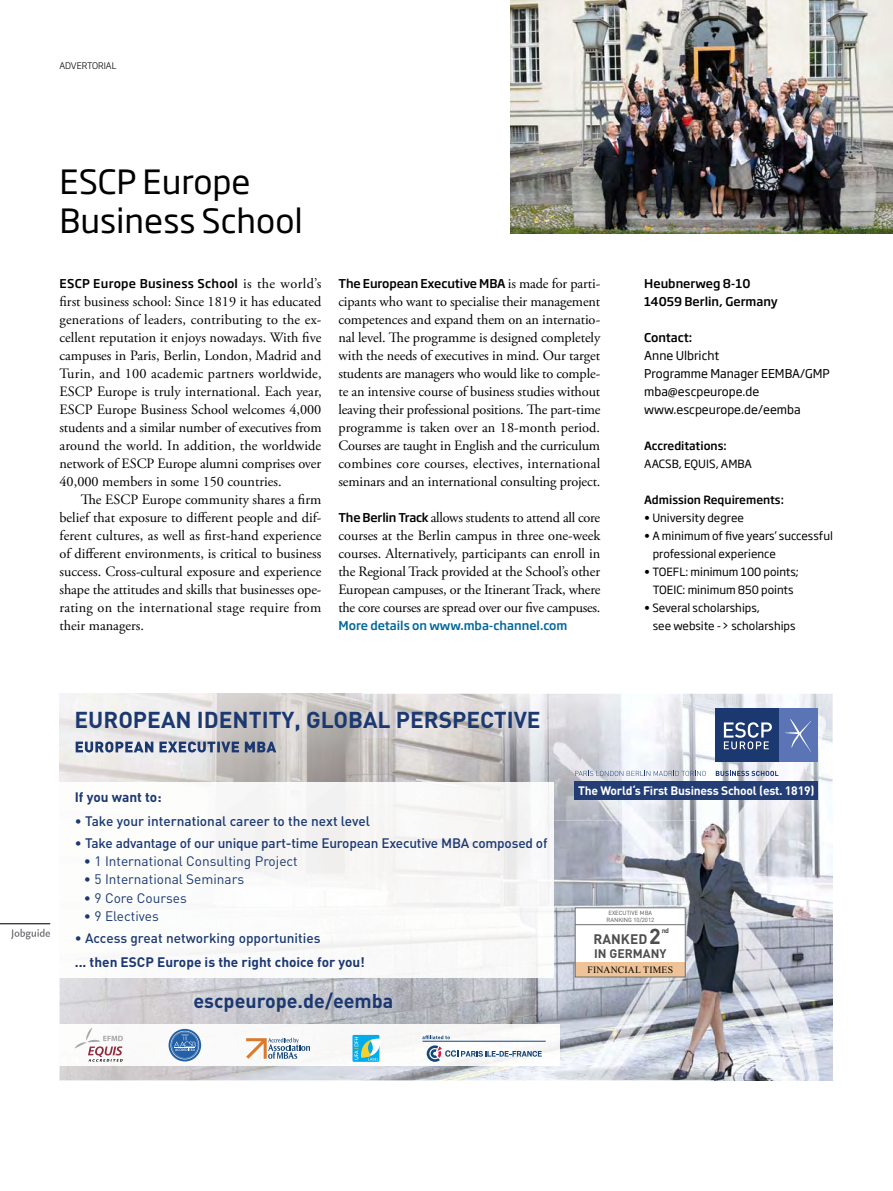
<style>
.page{position:relative;width:893px;height:1191px;background:#fff}
.page>*{position:absolute;margin:0;border:0;box-sizing:border-box;transform-origin:0 0}
.t1{font:33px/39.6px "Soho Gothic Std";color:#000}
.t2{font:700 22.65px "DIN";color:#1b3871}
.t3{font:700 19.65px "DIN";color:#1b3871}
.t4{font:14.25px/18px "Adobe Garamond Pro";letter-spacing:-.005em;color:#000;text-align:justify}
.t5{font:500 13.65px "DIN";letter-spacing:-.015em;color:#1b3871}
.t6{font:13.65px "DIN";color:#1b3871}
.t7{font:700 13.65px "DIN";color:#1b3871}
.t8{font:700 13.65px "DIN";color:#4e4e50}
.t9{font:700 12.3px "DIN";color:#4e4e50}
.t10{font:700 12.15px "DIN";letter-spacing:-.02em;color:#fff}
.t11{font:500 12px/18px "Soho Gothic Std";color:#000}
.t12{font:12px/18px "Soho Gothic Std";color:#000}
.t13{font:500 12px "Soho Gothic Std";letter-spacing:.02em;color:#000}
.t14{font:500 12px "Soho Gothic Std";color:#00679b}
.t15{font:11.25px/18px "Soho Gothic Std";color:#000}
.t16{font:500 11.25px "Soho Gothic Std";color:#000}
.t17{font:9.6px "Times New Roman";letter-spacing:.02em;color:#000}
.t18{font:300 9px "Soho Gothic Std";color:#000}
.t19{font:700 6.9px "DIN";color:#4e4e50}
.t20{font:5.85px/7.4px "DIN";color:#4e4e50;text-align:center}
.s1{font-family:"Adobe Garamond Pro";font-weight:400;font-size:14.25px}
.s2{font-family:"Soho Gothic Std";font-weight:500;font-size:12px}
.s3{font-size:21.45px}
</style>
<div class="page">
<img style="left:715px;top:693px;width:118px;height:387px">
<img style="left:513px;top:820px;width:202px;height:260px">
<img style="left:60px;top:977px;width:453px;height:103px">
<img style="left:362px;top:693px;width:353px;height:127px">
<img style="left:60px;top:693px;width:302px;height:89px">
<img style="left:60px;top:1024px;width:499px;height:41px">
<div style="left:716px;top:709px;width:63px;height:53px;background:#1b3871"></div>
<div style="left:779px;top:709px;width:38px;height:53px;background:#5a74b6"></div>
<svg style="left:724px;top:719px;width:87px;height:32px"></svg>
<svg style="left:575px;top:771px;width:131px;height:5px"></svg>
<svg style="left:716px;top:771px;width:62px;height:5px"></svg>
<img style="left:187px;top:782px;width:366px;height:195px">
<svg style="left:76px;top:741px;width:200px;height:11px;background:#7a87a4"></svg>
<svg style="left:246px;top:1037px;width:64px;height:21px"></svg>
<svg style="left:75px;top:1027px;width:48px;height:34px"></svg>
<div style="left:352px;top:1035px;width:27px;height:26px;background:#00acec"></div>
<svg style="left:354px;top:1037px;width:27px;height:23px"></svg>
<svg style="left:169px;top:1029px;width:32px;height:32px"></svg>
<svg style="left:171px;top:1030px;width:28px;height:29px"></svg>
<div style="left:575px;top:907px;width:110px;height:70px;background:#fff"></div>
<div style="left:575px;top:963px;width:110px;height:14px;background:#eec397"></div>
<div style="left:575px;top:907px;width:110px;height:70px;border:1px solid #6d6e70"></div>
<hr style="left:575px;top:924px;width:110px;height:1px;background:#6d6e70">
<svg style="left:427px;top:1045px;width:115px;height:16px"></svg>
<hr style="left:423px;top:1041px;width:123px;height:1px;background:#134679">
<svg style="left:422px;top:1035px;width:28px;height:4px"></svg>
<div style="left:575px;top:782px;width:243px;height:17px;background:#233e76"></div>
<img style="left:510px;top:0;width:383px;height:234px">
<hr style="left:0;top:923px;width:50px;height:1px;background:#000">
<svg style="left:11px;top:928px;width:39px;height:11px"></svg>
<hr style="left:892px;top:0;width:1px;height:50px;background:#78b75e">
<p class="t18" style="left:60px;top:60px;width:58px">ADVERTORIAL</p>
<h1 class="t1" style="left:60px;top:162px;width:245px">ESCP Europe<br>Business School</h1>
<p class="t13" style="left:60px;top:276px;width:263px">ESCP Europe Business School <span class="s1">is the world’s</span></p>
<p class="t4" style="left:60px;top:293px;width:264px">first business school: Since 1819 it has educated generations of leaders, contributing to the ex&shy;cellent reputation it enjoys nowadays. With five campuses in Paris, Berlin, London, Madrid and Turin, and 100 academic partners worldwide, ESCP Europe is truly international. Each year, ESCP Europe Business School welcomes 4,000 students and a similar number of executives from around the world. In addition, the worldwide network of ESCP Europe alumni comprises over 40,000 members in some 150 countries.</p>
<p class="t4" style="left:60px;top:491px;width:263px;text-indent:21px">The ESCP Europe community shares a firm belief that exposure to different people and dif&shy;ferent cultures, as well as first-hand experience of different environments, is critical to business success. Cross-cultural exposure and experience shape the attitudes and skills that businesses ope&shy;rating on the international stage require from their managers.</p>
<p class="t11" style="left:338px;top:275px;width:263px">The European Executive MBA <span class="s1">is made for parti-</span></p>
<p class="t4" style="left:338px;top:293px;width:264px">cipants who want to specialise their management competences and expand them on an internatio&shy;nal level. The programme is designed completely with the needs of executives in mind. Our target students are managers who would like to comple&shy;te an intensive course of business studies without leaving their professional positions. The part-time programme is taken over an 18-month period.<br>Courses are taught in English and the curriculum combines core courses, electives, international seminars and an international consulting project.</p>
<p class="t4" style="left:338px;top:509px;width:264px"><span class="s2">The Berlin Track</span> allows students to attend all core courses at the Berlin campus in three one-week courses. Alternatively, participants can enroll in the Regional Track provided at the School’s other European campuses, or the Itinerant Track, where the core courses are spread over our five campuses.</p>
<p class="t14" style="left:338px;top:618px;width:231px">More details on www.mba-channel.com</p>
<h2 class="t2" style="left:75px;top:704px;width:468px">EUROPEAN IDENTITY, GLOBAL PERSPECTIVE</h2>
<p class="t11" style="left:644px;top:275px;width:135px">Heubnerweg 8-10<br>14059 Berlin, Germany</p>
<p class="t11" style="left:644px;top:329px;width:50px">Contact:</p>
<p class="t12" style="left:644px;top:347px;width:187px">Anne Ulbricht<br>Programme Manager EEMBA/GMP mba@escpeurope.de www.escpeurope.de/eemba</p>
<p class="t16" style="left:644px;top:439px;width:84px">Accreditations:</p>
<p class="t15" style="left:644px;top:455px;width:109px">AACSB, EQUIS, AMBA</p>
<p class="t16" style="left:644px;top:493px;width:141px">Admission Requirements:</p>
<p class="t15" style="left:644px;top:509px;width:101px">• University degree</p>
<p class="t15" style="left:653px;top:527px;width:182px;text-indent:-9px">• A minimum of five years’ successful professional experience</p>
<p class="t15" style="left:644px;top:563px;width:156px;text-align:center">• TOEFL: minimum 100 points;<br>TOEIC: minimum 850 points</p>
<p class="t15" style="left:653px;top:599px;width:144px;text-indent:-9px">• Several scholarships,<br>see website -&gt; scholarships</p>
<p class="t7" style="left:75px;top:788px;width:88px">If you want to:</p>
<p class="t5" style="left:75px;top:812px;width:297px">• Take your international career to the next level</p>
<p class="t5" style="left:75px;top:834px;width:474px">• Take advantage of our unique part-time European Executive MBA composed of</p>
<p class="t6" style="left:84px;top:852px;width:215px">• 1 International Consulting Project</p>
<p class="t6" style="left:84px;top:871px;width:162px">• 5 International Seminars</p>
<p class="t6" style="left:84px;top:889px;width:104px">• 9 Core Courses</p>
<p class="t6" style="left:84px;top:907px;width:76px">• 9 Electives</p>
<p class="t5" style="left:75px;top:929px;width:247px">• Access great networking opportunities</p>
<p class="t7" style="left:75px;top:953px;width:292px">... then ESCP Europe is the right choice for you!</p>
<h3 class="t3" style="left:194px;top:987px;width:201px">escpeurope.de/eemba</h3>
<p class="t10" style="left:578px;top:782px;width:238px">The World‘s First Business School (est. 1819)</p>
<p class="t20" style="left:606px;top:908px;width:49px">EXECUTIVE MBA<br>RANKING 10/2012</p>
<p class="t8" style="left:594px;top:930px;width:69px">RANKED<span class="s3">2</span></p>
<p class="t19" style="left:662px;top:926px;width:9px">nd</p>
<p class="t9" style="left:594px;top:945px;width:74px">IN GERMANY</p>
<p class="t17" style="left:587px;top:963px;width:87px">FINANCIAL TIMES</p>
</div>
